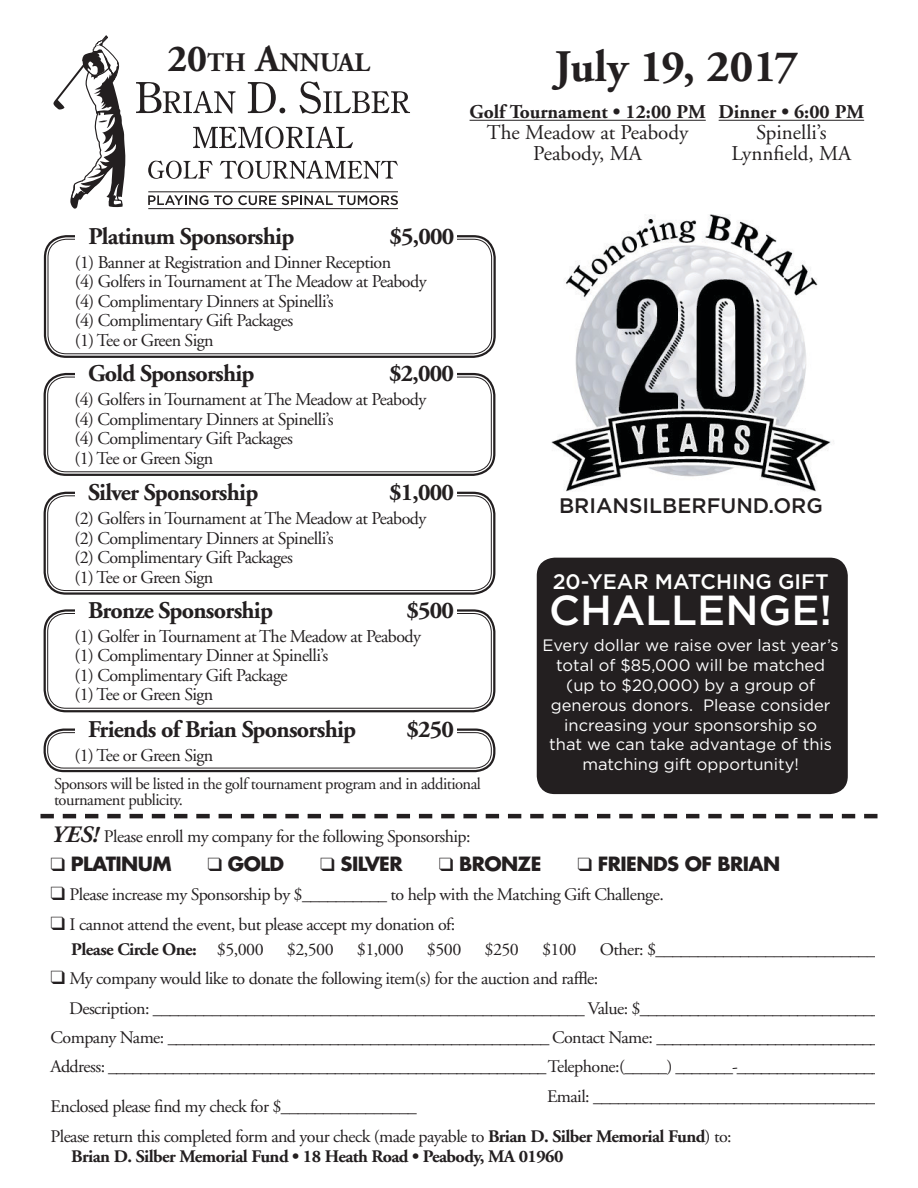
<style>
.page{position:relative;width:918px;height:1188px;background:#fff}
.page>*{position:absolute;margin:0;border:0;box-sizing:border-box;transform-origin:0 0}
.t1{font:700 45px "Adobe Garamond";color:#231f20}
.t2{font:500 42px "Gotham";color:#fff}
.t3{font:700 26.7px "Adobe Garamond";color:#231f20}
.t4{font:700 24px "Adobe Garamond";letter-spacing:-.03em;color:#231f20}
.t5{font:21px "Adobe Garamond";color:#231f20}
.t6{font:500 21px "Gotham";color:#fff}
.t7{font:500 21px "Gotham";color:#231f20}
.t8{font:700 19.5px "Adobe Garamond";color:#231f20}
.t9{font:700 19.05px "Futura";letter-spacing:-.03em;color:#231f20}
.t10{font:18px "Adobe Garamond";letter-spacing:-.03em;color:#231f20}
.t11{font:17.7px "Adobe Garamond";letter-spacing:-.03em;color:#231f20}
.t12{font:700 17.7px "Adobe Garamond";letter-spacing:-.03em;color:#231f20}
.t13{font:16.5px/19.8px "Gotham";color:#fff;text-align:center}
.t14{font:16.5px/16.5px "Adobe Garamond";letter-spacing:-.03em;color:#231f20}
.s1{font-size:38.25px}
.s2{font-weight:700;font-style:italic;font-size:23.55px}
.s3{font-weight:400}
.s4{font-weight:700}
</style>
<div class="page">
<hr style="left:470px;top:120px;width:236px;height:1px;background:#231f20">
<div style="left:44px;top:235px;width:452px;height:123px;border:2px solid #231f20;border-radius:21px"></div>
<div style="left:48px;top:239px;width:444px;height:115px;border:1px solid #231f20;border-radius:18px"></div>
<div style="left:75px;top:226px;width:382px;height:123px;background:#fff"></div>
<div style="left:44px;top:373px;width:451px;height:103px;border:2px solid #231f20;border-radius:21px"></div>
<div style="left:47px;top:377px;width:445px;height:95px;border:1px solid #231f20;border-radius:18px"></div>
<div style="left:44px;top:492px;width:451px;height:103px;border:2px solid #231f20;border-radius:21px"></div>
<div style="left:47px;top:495px;width:445px;height:96px;border:1px solid #231f20;border-radius:18px"></div>
<div style="left:44px;top:609px;width:451px;height:103px;border:2px solid #231f20;border-radius:21px"></div>
<div style="left:47px;top:613px;width:445px;height:96px;border:1px solid #231f20;border-radius:18px"></div>
<div style="left:44px;top:729px;width:451px;height:43px;border:2px solid #231f20;border-radius:19px"></div>
<div style="left:47px;top:732px;width:445px;height:36px;border:1px solid #231f20;border-radius:16px"></div>
<div style="left:75px;top:364px;width:381px;height:100px;background:#fff"></div>
<div style="left:75px;top:483px;width:381px;height:103px;background:#fff"></div>
<div style="left:75px;top:600px;width:381px;height:101px;background:#fff"></div>
<div style="left:75px;top:719px;width:381px;height:44px;background:#fff"></div>
<hr style="left:719px;top:120px;width:145px;height:1px;background:#231f20">
<svg style="left:40px;top:814px;width:838px;height:4px"></svg>
<hr style="left:148px;top:191px;width:250px;height:1px;background:#231f20">
<hr style="left:148px;top:208px;width:250px;height:1px;background:#231f20">
<svg style="left:136px;top:82px;width:100px;height:32px"></svg>
<svg style="left:248px;top:82px;width:37px;height:31px"></svg>
<svg style="left:299px;top:81px;width:111px;height:33px"></svg>
<svg style="left:193px;top:126px;width:160px;height:23px"></svg>
<svg style="left:148px;top:161px;width:65px;height:18px"></svg>
<svg style="left:220px;top:160px;width:178px;height:19px"></svg>
<svg style="left:148px;top:195px;width:60px;height:10px"></svg>
<svg style="left:214px;top:195px;width:62px;height:10px"></svg>
<svg style="left:282px;top:195px;width:116px;height:10px"></svg>
<svg style="left:53px;top:35px;width:72px;height:174px"></svg>
<img style="left:551px;top:215px;width:283px;height:277px">
<div style="left:537px;top:558px;width:311px;height:236px;background:#231f20;border-radius:18px"></div>
<p class="t3" style="left:167px;top:48px;width:204px"><span class="s1">20</span>TH <span class="s1">A</span>NNUAL</p>
<p class="t1" style="left:555px;top:43px;width:245px">July 19, 2017</p>
<p class="t8" style="left:470px;top:102px;width:238px">Golf Tournament • 12:00 PM</p>
<p class="t5" style="left:487px;top:121px;width:203px">The Meadow at Peabody</p>
<p class="t5" style="left:533px;top:142px;width:110px">Peabody, MA</p>
<p class="t8" style="left:719px;top:102px;width:147px">Dinner • 6:00 PM</p>
<p class="t5" style="left:756px;top:121px;width:72px">Spinelli’s</p>
<p class="t5" style="left:732px;top:142px;width:121px">Lynnfield, MA</p>
<p class="t4" style="left:88px;top:223px;width:208px">Platinum Sponsorship</p>
<p class="t4" style="left:389px;top:223px;width:67px">$5,000</p>
<p class="t10" style="left:75px;top:252px;width:318px">(1) Banner at Registration and Dinner Reception</p>
<p class="t10" style="left:75px;top:272px;width:353px">(4) Golfers in Tournament at The Meadow at Peabody</p>
<p class="t10" style="left:75px;top:291px;width:260px">(4) Complimentary Dinners at Spinelli’s</p>
<p class="t10" style="left:75px;top:311px;width:220px">(4) Complimentary Gift Packages</p>
<p class="t10" style="left:75px;top:330px;width:140px">(1) Tee or Green Sign</p>
<p class="t4" style="left:88px;top:361px;width:168px">Gold Sponsorship</p>
<p class="t4" style="left:389px;top:361px;width:67px">$2,000</p>
<p class="t10" style="left:75px;top:390px;width:353px">(4) Golfers in Tournament at The Meadow at Peabody</p>
<p class="t10" style="left:75px;top:410px;width:260px">(4) Complimentary Dinners at Spinelli’s</p>
<p class="t10" style="left:75px;top:429px;width:220px">(4) Complimentary Gift Packages</p>
<p class="t10" style="left:75px;top:449px;width:140px">(1) Tee or Green Sign</p>
<p class="t4" style="left:88px;top:479px;width:172px">Silver Sponsorship</p>
<p class="t4" style="left:389px;top:479px;width:67px">$1,000</p>
<p class="t10" style="left:75px;top:509px;width:353px">(2) Golfers in Tournament at The Meadow at Peabody</p>
<p class="t10" style="left:75px;top:528px;width:260px">(2) Complimentary Dinners at Spinelli’s</p>
<p class="t10" style="left:75px;top:548px;width:220px">(2) Complimentary Gift Packages</p>
<p class="t10" style="left:75px;top:567px;width:140px">(1) Tee or Green Sign</p>
<p class="t4" style="left:88px;top:597px;width:187px">Bronze Sponsorship</p>
<p class="t4" style="left:406px;top:597px;width:49px">$500</p>
<p class="t10" style="left:75px;top:627px;width:348px">(1) Golfer in Tournament at The Meadow at Peabody</p>
<p class="t10" style="left:75px;top:646px;width:255px">(1) Complimentary Dinner at Spinelli’s</p>
<p class="t10" style="left:75px;top:666px;width:215px">(1) Complimentary Gift Package</p>
<p class="t10" style="left:75px;top:685px;width:140px">(1) Tee or Green Sign</p>
<p class="t4" style="left:88px;top:716px;width:270px">Friends of Brian Sponsorship</p>
<p class="t4" style="left:406px;top:716px;width:49px">$250</p>
<p class="t10" style="left:75px;top:746px;width:140px">(1) Tee or Green Sign</p>
<p class="t14" style="left:54px;top:776px;width:428px">Sponsors will be listed in the golf tournament program and in additional tournament publicity.</p>
<p class="t7" style="left:559px;top:493px;width:265px">BRIANSILBERFUND.ORG</p>
<p class="t6" style="left:553px;top:569px;width:277px">20-YEAR MATCHING GIFT</p>
<p class="t2" style="left:549px;top:585px;width:285px">CHALLENGE!</p>
<p class="t13" style="left:543px;top:635px;width:298px">Every dollar we raise over last year’s total of $85,000 will be matched (up to $20,000) by a group of generous donors. Please consider increasing your sponsorship so<br>that we can take advantage of this matching gift opportunity!</p>
<p class="t11" style="left:51px;top:827px;width:422px"><span class="s2">YES!</span> Please enroll my company for the following Sponsorship:</p>
<p class="t9" style="left:51px;top:851px;width:123px">❑ PLATINUM</p>
<p class="t9" style="left:208px;top:851px;width:78px">❑ GOLD</p>
<p class="t9" style="left:320px;top:851px;width:84px">❑ SILVER</p>
<p class="t9" style="left:439px;top:851px;width:104px">❑ BRONZE</p>
<p class="t9" style="left:578px;top:851px;width:204px">❑ FRIENDS OF BRIAN</p>
<p class="t11" style="left:51px;top:885px;width:615px">❑ Please increase my Sponsorship by $__________ to help with the Matching Gift Challenge.</p>
<p class="t11" style="left:51px;top:915px;width:406px">❑ I cannot attend the event, but please accept my donation of:</p>
<p class="t12" style="left:71px;top:940px;width:194px">Please Circle One: <span class="s3">$5,000</span></p>
<p class="t11" style="left:287px;top:940px;width:48px">$2,500</p>
<p class="t11" style="left:357px;top:940px;width:48px">$1,000</p>
<p class="t11" style="left:427px;top:940px;width:36px">$500</p>
<p class="t11" style="left:485px;top:940px;width:36px">$250</p>
<p class="t11" style="left:542px;top:940px;width:36px">$100</p>
<p class="t11" style="left:600px;top:940px;width:278px">Other: $__________________________</p>
<p class="t11" style="left:51px;top:969px;width:549px">❑ My company would like to donate the following item(s) for the auction and raffle:</p>
<p class="t11" style="left:69px;top:999px;width:813px">Description: ___________________________________________________ Value: $_____________________________</p>
<p class="t11" style="left:51px;top:1028px;width:830px">Company Name: _______________________________________________ Contact Name: ____________________________</p>
<p class="t11" style="left:51px;top:1057px;width:832px">Address: ______________________________________________________ Telephone:(_____) _______-__________________</p>
<p class="t11" style="left:547px;top:1087px;width:330px">Email: __________________________________</p>
<p class="t11" style="left:51px;top:1097px;width:368px">Enclosed please find my check for $________________</p>
<p class="t11" style="left:51px;top:1126px;width:683px">Please return this completed form and your check (made payable to <span class="s4">Brian D. Silber Memorial Fund</span>) to:</p>
<p class="t12" style="left:71px;top:1147px;width:494px">Brian D. Silber Memorial Fund • 18 Heath Road • Peabody, MA 01960</p>
</div>
